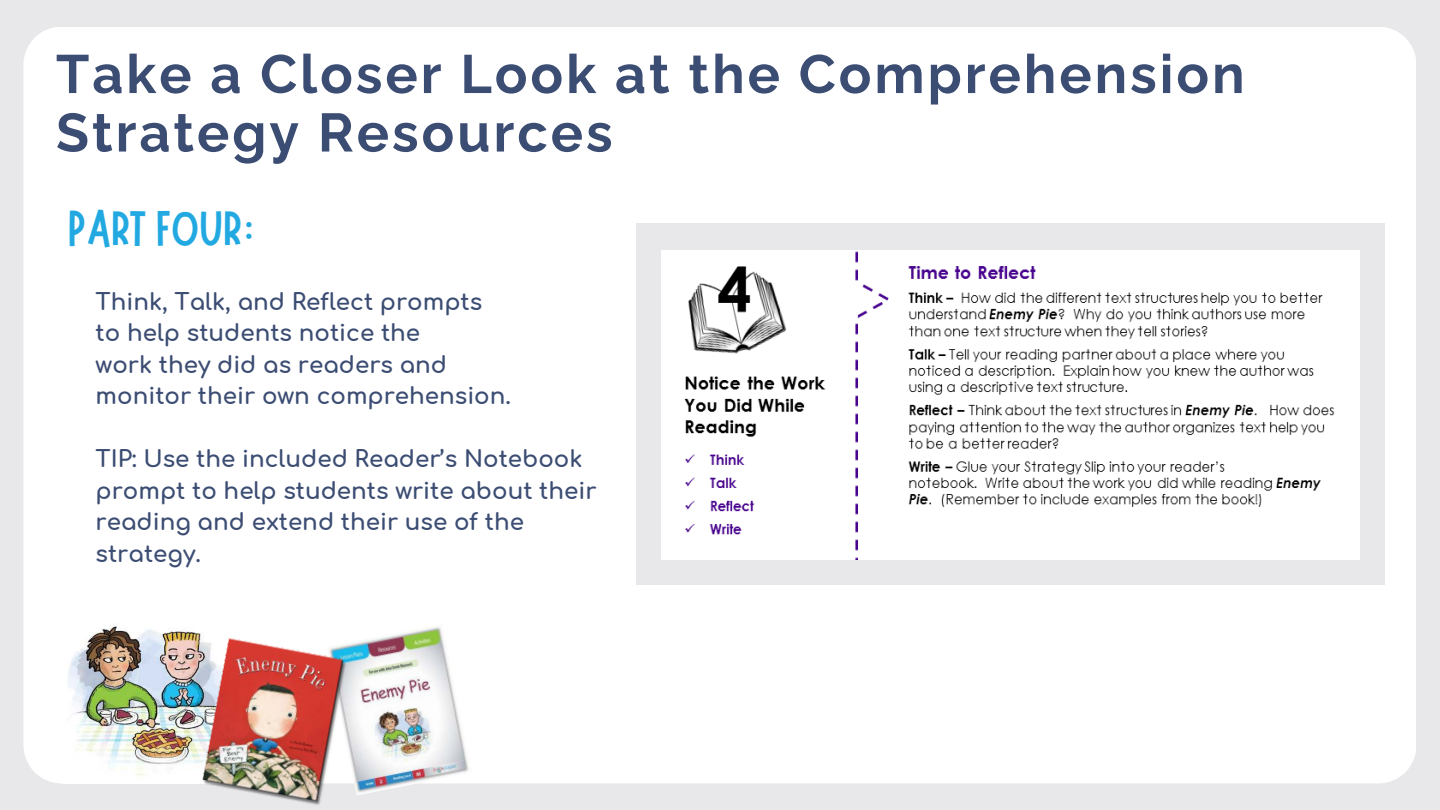
<style>
.page{position:relative;width:1440px;height:810px;background:#e8e8ea}
.page>*{position:absolute;margin:0;border:0;box-sizing:border-box;transform-origin:0 0}
.t1{font:700 54px/58.5px "Raleway";letter-spacing:.055em;color:#3c4d73}
.t2{font:50px "Marykate";color:#23a9e1}
.t3{font:700 23px/31.5px "Comfortaa";color:#3c4d73}
</style>
<div class="page">
<div style="left:23px;top:27px;width:1393px;height:756px;background:#fff"></div>
<div style="left:636px;top:224px;width:749px;height:361px;background:#e8e8ea"></div>
<img style="left:62px;top:624px;width:171px;height:160px">
<img style="left:327px;top:624px;width:145px;height:171px">
<img style="left:201px;top:638px;width:147px;height:167px">
<img style="left:661px;top:250px;width:699px;height:310px">
<h1 class="t1" style="left:56px;top:39px;width:1190px">Take a Closer Look at the Comprehension<br>Strategy Resources</h1>
<h2 class="t2" style="left:68px;top:196px;width:190px">PART FOUR:</h2>
<p class="t3" style="left:96px;top:282px;width:417px">Think, Talk, and Reflect prompts to help students notice the<br>work they did as readers and monitor their own comprehension.</p>
<p class="t3" style="left:96px;top:440px;width:503px">TIP: Use the included Reader’s Notebook prompt to help students write about their reading and extend their use of the strategy.</p>
</div>
